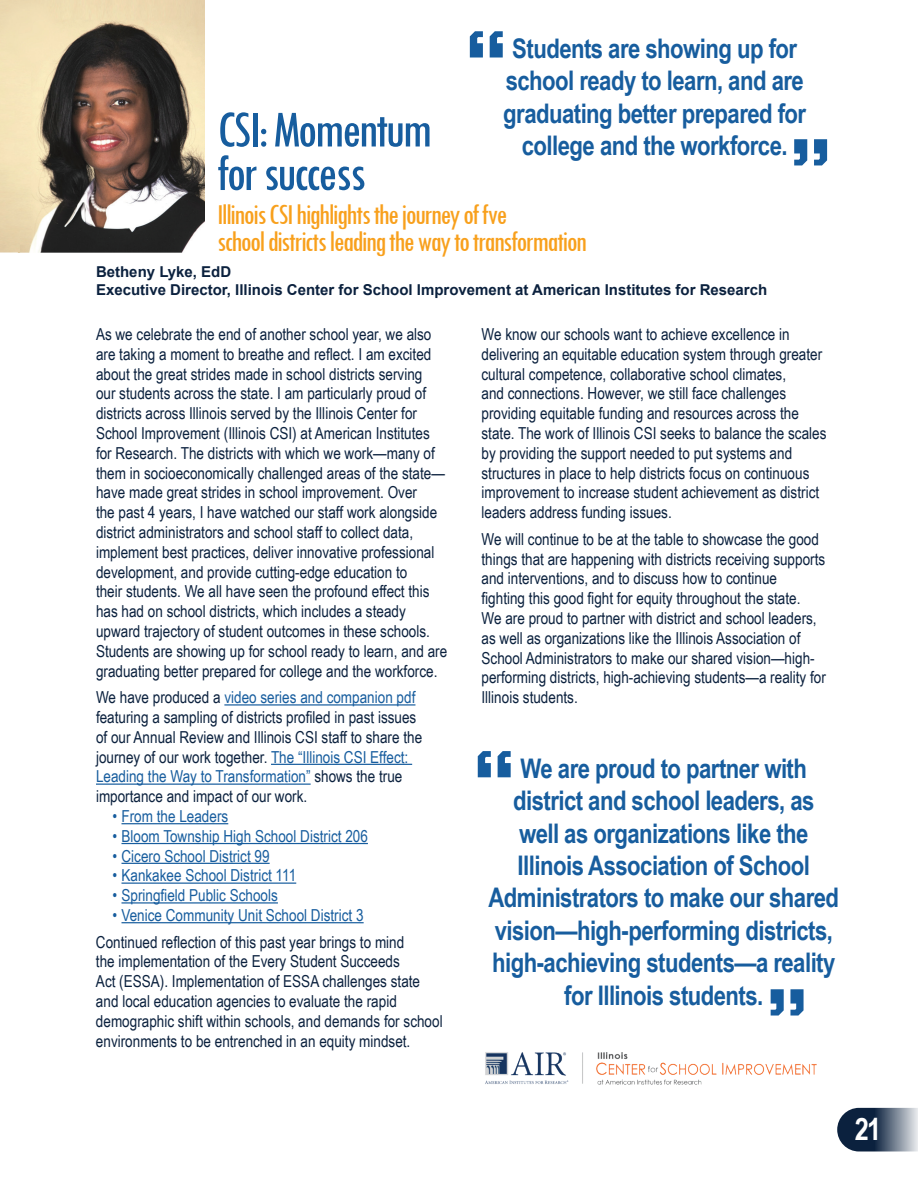
<style>
.page{position:relative;width:918px;height:1188px;background:#fff}
.page>*{position:absolute;margin:0;border:0;box-sizing:border-box;transform-origin:0 0}
.t1{font:condensed 54px/43.5px "Tw Cen";letter-spacing:-.05em;color:#175d9e}
.t2{font:700 30.9px "Arial Narrow";color:#fff}
.t3{font:condensed 30px/27px "Tw Cen";letter-spacing:-.05em;color:#f8a01c}
.t4{font:700 27px/32.4px "Arial Narrow";letter-spacing:-.02em;color:#175d9e;text-align:center}
.t5{font:16.5px/19.8px "Arial Narrow";color:#0b213e}
.t6{font:16.5px "Arial Narrow";color:#175d9e}
.t7{font:700 15px/18px "Arial";color:#0b213e}
.s1{color:#175d9e}
</style>
<div class="page">
<hr style="left:224px;top:704px;width:191px;height:2px;background:#175d9e">
<hr style="left:271px;top:764px;width:141px;height:1px;background:#175d9e">
<hr style="left:96px;top:784px;width:215px;height:1px;background:#175d9e">
<hr style="left:122px;top:823px;width:106px;height:1px;background:#175d9e">
<hr style="left:122px;top:843px;width:246px;height:1px;background:#175d9e">
<hr style="left:122px;top:863px;width:148px;height:1px;background:#175d9e">
<hr style="left:122px;top:883px;width:174px;height:1px;background:#175d9e">
<hr style="left:122px;top:902px;width:156px;height:2px;background:#175d9e">
<hr style="left:122px;top:922px;width:242px;height:1px;background:#175d9e">
<img style="left:0;top:0;width:205px;height:253px">
<svg style="left:470px;top:31px;width:13px;height:27px"></svg>
<svg style="left:490px;top:31px;width:13px;height:27px"></svg>
<svg style="left:814px;top:139px;width:13px;height:26px"></svg>
<svg style="left:794px;top:139px;width:13px;height:26px"></svg>
<svg style="left:478px;top:751px;width:13px;height:26px"></svg>
<svg style="left:498px;top:751px;width:13px;height:26px"></svg>
<svg style="left:790px;top:989px;width:14px;height:27px"></svg>
<svg style="left:771px;top:989px;width:13px;height:27px"></svg>
<img style="left:485px;top:1052px;width:332px;height:33px">
<svg style="left:837px;top:1108px;width:81px;height:43px;background:#556579"></svg>
<h3 class="t4" style="left:503px;top:31px;width:304px">Students are showing up for school ready to learn, and are graduating better prepared for college and the workforce.</h3>
<h1 class="t1" style="left:217px;top:106px;width:217px">CSI: Momentum for success</h1>
<h3 class="t3" style="left:217px;top:201px;width:372px">Illinois CSI highlights the journey of fve<br>school districts leading the way to transformation</h3>
<p class="t7" style="left:96px;top:263px;width:673px">Betheny Lyke, EdD<br>Executive Director, Illinois Center for School Improvement at American Institutes for Research</p>
<p class="t5" style="left:482px;top:324px;width:346px">We know our schools want to achieve excellence in delivering an equitable education system through greater cultural competence, collaborative school climates,<br>and connections. However, we still face challenges providing equitable funding and resources across the state. The work of Illinois CSI seeks to balance the scales by providing the support needed to put systems and structures in place to help districts focus on continuous improvement to increase student achievement as district leaders address funding issues.</p>
<p class="t5" style="left:482px;top:528px;width:346px">We will continue to be at the table to showcase the good things that are happening with districts receiving supports and interventions, and to discuss how to continue<br>fighting this good fight for equity throughout the state.<br>We are proud to partner with district and school leaders, as well as organizations like the Illinois Association of School Administrators to make our shared vision—high&shy;performing districts, high-achieving students—a reality for Illinois students.</p>
<p class="t5" style="left:96px;top:324px;width:353px">As we celebrate the end of another school year, we also are taking a moment to breathe and reflect. I am excited about the great strides made in school districts serving<br>our students across the state. I am particularly proud of districts across Illinois served by the Illinois Center for School Improvement (Illinois CSI) at American Institutes for Research. The districts with which we work—many of them in socioeconomically challenged areas of the state— have made great strides in school improvement. Over<br>the past 4 years, I have watched our staff work alongside district administrators and school staff to collect data, implement best practices, deliver innovative professional development, and provide cutting-edge education to<br>their students. We all have seen the profound effect this has had on school districts, which includes a steady upward trajectory of student outcomes in these schools.<br>Students are showing up for school ready to learn, and are graduating better prepared for college and the workforce.</p>
<p class="t5" style="left:96px;top:687px;width:328px">We have produced a <span class="s1">video series and companion pdf </span>featuring a sampling of districts profiled in past issues of our Annual Review and Illinois CSI staff to share the journey of our work together. <span class="s1">The “Illinois CSI Effect:<br>Leading the Way to Transformation”</span> shows the true importance and impact of our work.</p>
<p class="t6" style="left:112px;top:804px;width:117px">• From the Leaders</p>
<p class="t6" style="left:112px;top:824px;width:257px">• Bloom Township High School District 206</p>
<p class="t6" style="left:112px;top:844px;width:159px">• Cicero School District 99</p>
<p class="t6" style="left:112px;top:863px;width:185px">• Kankakee School District 111</p>
<p class="t6" style="left:112px;top:883px;width:167px">• Springfield Public Schools</p>
<p class="t6" style="left:112px;top:903px;width:253px">• Venice Community Unit School District 3</p>
<p class="t5" style="left:96px;top:931px;width:348px">Continued reflection of this past year brings to mind<br>the implementation of the Every Student Succeeds<br>Act (ESSA). Implementation of ESSA challenges state and local education agencies to evaluate the rapid demographic shift within schools, and demands for school environments to be entrenched in an equity mindset.</p>
<p class="t4" style="left:489px;top:751px;width:352px">We are proud to partner with district and school leaders, as<br>well as organizations like the<br>Illinois Association of School<br>Administrators to make our shared vision—high-performing districts, high-achieving students—a reality for Illinois students.</p>
<h2 class="t2" style="left:855px;top:1106px;width:28px">21</h2>
</div>
